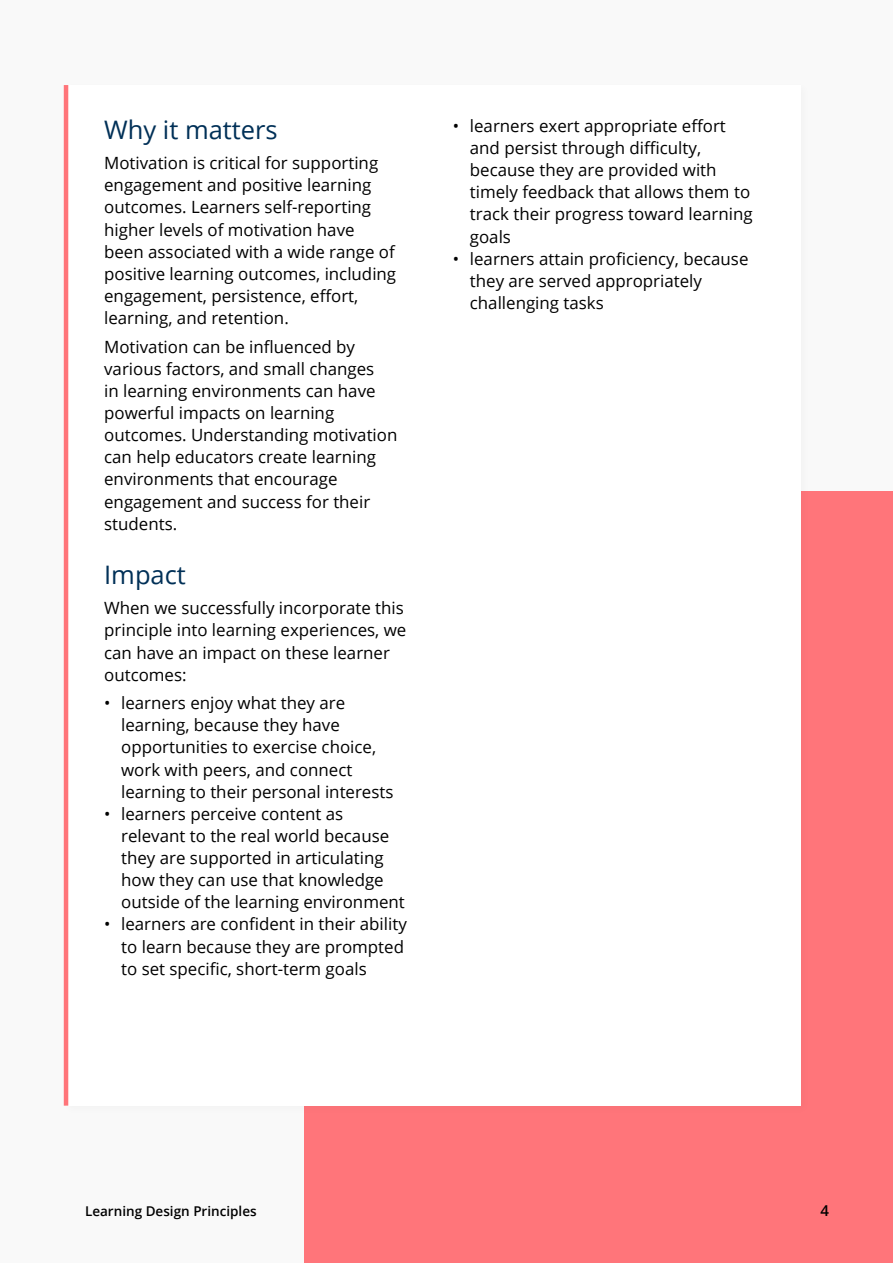
<style>
.page{position:relative;width:893px;height:1263px;background:#f9f9f9}
.page>*{position:absolute;margin:0;border:0;box-sizing:border-box;transform-origin:0 0}
.t1{font:25.5px "Open Sans";color:#003057}
.Body{font:16.8px/22.2px "Open Sans";color:#000}
.t2{font:600 15px "Open Sans";color:#000}
.t3{font:600 13.5px "Open Sans";color:#000}
</style>
<div class="page">
<div style="left:304px;top:491px;width:589px;height:772px;background:#ff757a"></div>
<div style="left:62px;top:81px;width:749px;height:1034px;background:#000;opacity:.03"></div>
<div style="left:66px;top:85px;width:734px;height:1021px;background:#fff"></div>
<hr style="left:64px;top:85px;width:4px;height:1021px;background:#ff757a">
<h2 class="t1" style="left:104px;top:112px;width:175px">Why it matters</h2>
<p class="Body" style="left:104px;top:152px;width:294px">Motivation is critical for supporting engagement and positive learning outcomes. Learners self-reporting higher levels of motivation have been associated with a wide range of positive learning outcomes, including engagement, persistence, effort, learning, and retention.</p>
<p class="Body" style="left:104px;top:335px;width:295px">Motivation can be influenced by various factors, and small changes<br>in learning environments can have powerful impacts on learning outcomes. Understanding motivation can help educators create learning environments that encourage engagement and success for their students.</p>
<h2 class="t1" style="left:104px;top:557px;width:83px">Impact</h2>
<p class="Body" style="left:104px;top:597px;width:304px">When we successfully incorporate this principle into learning experiences, we can have an impact on these learner outcomes:</p>
<p class="Body" style="left:121px;top:691px;width:274px;text-indent:-17px">• learners enjoy what they are learning, because they have opportunities to exercise choice, work with peers, and connect learning to their personal interests</p>
<p class="Body" style="left:121px;top:802px;width:285px;text-indent:-17px">• learners perceive content as relevant to the real world because they are supported in articulating how they can use that knowledge outside of the learning environment</p>
<p class="Body" style="left:121px;top:913px;width:287px;text-indent:-17px">• learners are confident in their ability to learn because they are prompted to set specific, short-term goals</p>
<p class="Body" style="left:470px;top:114px;width:284px;text-indent:-17px">• learners exert appropriate effort and persist through difficulty, because they are provided with timely feedback that allows them to track their progress toward learning goals</p>
<p class="Body" style="left:470px;top:247px;width:280px;text-indent:-17px">• learners attain proficiency, because they are served appropriately challenging tasks</p>
<p class="t3" style="left:85px;top:1202px;width:173px">Learning Design Principles</p>
<p class="t2" style="left:821px;top:1200px;width:10px">4</p>
</div>
